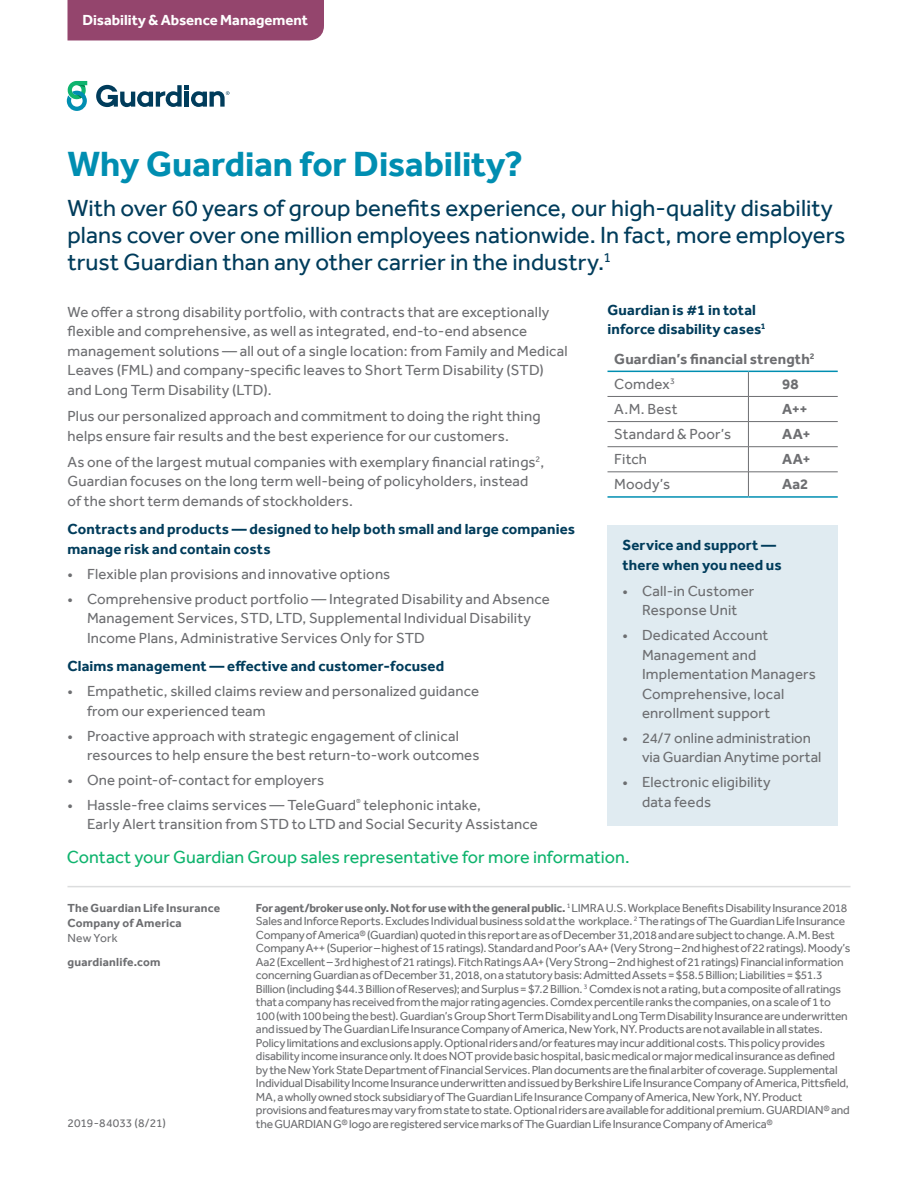
<style>
.page{position:relative;width:918px;height:1188px;background:#fff}
.page>*{position:absolute;margin:0;border:0;box-sizing:border-box;transform-origin:0 0}
.t1{font:700 36px "Effra";color:#008eb1}
.t2{font:24px/27px "Effra";color:#003c5b}
.t3{font:18px "Effra";color:#0fb46e}
.t4{font:15px/19.5px "Effra";letter-spacing:.01em;color:#6d6e71}
.t5{font:700 15px/19.5px "Effra";letter-spacing:.01em;color:#003c5b}
.t6{font:700 15px/25px "Effra";letter-spacing:.01em;color:#6d6e71}
.t7{font:700 15px "Effra";color:#fff}
.t8{font:12px/13.5px "Effra";letter-spacing:-.02em;color:#6d6e71}
.t9{font:700 12px/15px "Effra";letter-spacing:.015em;color:#6d6e71}
.t10{font:12px "Effra";color:#6d6e71}
.s1{font-weight:400}
.s2{font-weight:700}
</style>
<div class="page">
<hr style="left:608px;top:496px;width:140px;height:2px;background:#008eb1">
<hr style="left:748px;top:496px;width:90px;height:2px;background:#008eb1">
<hr style="left:608px;top:396px;width:140px;height:1px;background:#6d6e71">
<hr style="left:748px;top:396px;width:90px;height:1px;background:#6d6e71">
<hr style="left:608px;top:421px;width:140px;height:1px;background:#6d6e71">
<hr style="left:748px;top:421px;width:90px;height:1px;background:#6d6e71">
<hr style="left:608px;top:446px;width:140px;height:1px;background:#6d6e71">
<hr style="left:748px;top:446px;width:90px;height:1px;background:#6d6e71">
<hr style="left:608px;top:472px;width:140px;height:1px;background:#6d6e71">
<hr style="left:748px;top:472px;width:90px;height:1px;background:#6d6e71">
<svg style="left:748px;top:372px;width:1px;height:124px"></svg>
<hr style="left:608px;top:371px;width:140px;height:1px;background:#008eb1">
<hr style="left:748px;top:371px;width:90px;height:1px;background:#008eb1">
<hr style="left:68px;top:886px;width:782px;height:1px;background:#dcddde">
<div style="left:608px;top:525px;width:230px;height:301px;background:#e0ebf1"></div>
<div style="left:68px;top:0;width:256px;height:40px;background:#94456d"></div>
<svg style="left:67px;top:81px;width:20px;height:30px"></svg>
<svg style="left:96px;top:85px;width:134px;height:22px"></svg>
<p class="t7" style="left:82px;top:12px;width:227px">Disability &amp; Absence Management</p>
<h1 class="t1" style="left:68px;top:142px;width:457px">Why Guardian for Disability?</h1>
<h2 class="t2" style="left:68px;top:194px;width:780px">With over 60 years of group benefits experience, our high-quality disability plans cover over one million employees nationwide. In fact, more employers trust Guardian than any other carrier in the industry.<sup>1</sup></h2>
<p class="t4" style="left:68px;top:302px;width:502px">We offer a strong disability portfolio, with contracts that are exceptionally flexible and comprehensive, as well as integrated, end-to-end absence management solutions — all out of a single location: from Family and Medical Leaves (FML) and company-specific leaves to Short Term Disability (STD) and Long Term Disability (LTD).</p>
<p class="t4" style="left:68px;top:406px;width:475px">Plus our personalized approach and commitment to doing the right thing helps ensure fair results and the best experience for our customers.</p>
<p class="t4" style="left:68px;top:452px;width:478px">As one of the largest mutual companies with exemplary financial ratings<sup>2</sup>,<br>Guardian focuses on the long term well-being of policyholders, instead of the short term demands of stockholders.</p>
<p class="t5" style="left:68px;top:520px;width:509px">Contracts and products — designed to help both small and large companies manage risk and contain costs</p>
<p class="t4" style="left:68px;top:564px;width:324px">• Flexible plan provisions and innovative options</p>
<p class="t4" style="left:87px;top:589px;width:464px;text-indent:-20px">• Comprehensive product portfolio — Integrated Disability and Absence<br>Management Services, STD, LTD, Supplemental Individual Disability<br>Income Plans, Administrative Services Only for STD</p>
<p class="t5" style="left:68px;top:656px;width:378px">Claims management — effective and customer-focused</p>
<p class="t4" style="left:87px;top:681px;width:394px;text-indent:-20px">• Empathetic, skilled claims review and personalized guidance from our experienced team</p>
<p class="t4" style="left:87px;top:726px;width:394px;text-indent:-20px">• Proactive approach with strategic engagement of clinical resources to help ensure the best return-to-work outcomes</p>
<p class="t4" style="left:68px;top:770px;width:258px">• One point-of-contact for employers</p>
<p class="t4" style="left:87px;top:795px;width:452px;text-indent:-20px">• Hassle-free claims services — TeleGuard<sup>®</sup> telephonic intake,<br>Early Alert transition from STD to LTD and Social Security Assistance</p>
<p class="t5" style="left:608px;top:300px;width:160px">Guardian is #1 in total inforce disability cases<sup>1</sup></p>
<p class="t6" style="left:614px;top:346px;width:202px">Guardian’s financial strength<sup>2<br></sup><span class="s1">Comdex</span><sup>3</sup></p>
<p class="t6" style="left:782px;top:371px;width:18px">98</p>
<p class="t4" style="left:614px;top:399px;width:65px">A.M. Best</p>
<p class="t6" style="left:782px;top:396px;width:27px">A++</p>
<p class="t4" style="left:614px;top:424px;width:119px">Standard &amp; Poor’s</p>
<p class="t6" style="left:782px;top:421px;width:30px">AA+</p>
<p class="t4" style="left:614px;top:449px;width:34px">Fitch</p>
<p class="t6" style="left:782px;top:447px;width:30px">AA+</p>
<p class="t4" style="left:614px;top:474px;width:57px">Moody’s</p>
<p class="t6" style="left:782px;top:472px;width:28px">Aa2</p>
<p class="t5" style="left:622px;top:535px;width:161px">Service and support — there when you need us</p>
<p class="t4" style="left:622px;top:581px;width:133px;text-align:center">• Call-in Customer<br>Response Unit</p>
<p class="t4" style="left:642px;top:625px;width:175px;text-indent:-20px">• Dedicated Account<br>Management and<br>Implementation Managers<br>Comprehensive, local enrollment support</p>
<p class="t4" style="left:642px;top:728px;width:181px;text-indent:-20px">• 24/7 online administration via Guardian Anytime portal</p>
<p class="t4" style="left:642px;top:772px;width:130px;text-indent:-20px">• Electronic eligibility data feeds</p>
<h3 class="t3" style="left:67px;top:847px;width:564px">Contact your Guardian Group sales representative for more information.</h3>
<p class="t9" style="left:68px;top:900px;width:154px">The Guardian Life Insurance<br>Company of America</p>
<p class="t8" style="left:68px;top:931px;width:52px">New York</p>
<p class="t9" style="left:68px;top:954px;width:94px">guardianlife.com</p>
<p class="t10" style="left:68px;top:1115px;width:100px">2019-84033 (8/21)</p>
<p class="t8" style="left:256px;top:901px;width:596px"><span class="s2">For agent/broker use only. Not for use with the general public.</span> <sup>1</sup> LIMRA U.S. Workplace Benefits Disability Insurance 2018<br>Sales and Inforce Reports. Excludes Individual business sold at the workplace. <sup>2</sup> The ratings of The Guardian Life Insurance Company of America® (Guardian) quoted in this report are as of December 31,2018 and are subject to change. A.M. Best Company A++ (Superior – highest of 15 ratings). Standard and Poor’s AA+ (Very Strong – 2nd highest of 22 ratings). Moody’s Aa2 (Excellent – 3rd highest of 21 ratings). Fitch Ratings AA+ (Very Strong – 2nd highest of 21 ratings) Financial information concerning Guardian as of December 31, 2018, on a statutory basis: Admitted Assets = $58.5 Billion; Liabilities = $51.3<br>Billion (including $44.3 Billion of Reserves); and Surplus = $7.2 Billion. <sup>3</sup> Comdex is not a rating, but a composite of all ratings that a company has received from the major rating agencies. Comdex percentile ranks the companies, on a scale of 1 to 100 (with 100 being the best). Guardian’s Group Short Term Disability and Long Term Disability Insurance are underwritten and issued by The Guardian Life Insurance Company of America, New York, NY. Products are not available in all states.<br>Policy limitations and exclusions apply. Optional riders and/or features may incur additional costs. This policy provides disability income insurance only. It does NOT provide basic hospital, basic medical or major medical insurance as defined<br>by the New York State Department of Financial Services. Plan documents are the final arbiter of coverage. Supplemental Individual Disability Income Insurance underwritten and issued by Berkshire Life Insurance Company of America, Pittsfield, MA, a wholly owned stock subsidiary of The Guardian Life Insurance Company of America, New York, NY. Product provisions and features may vary from state to state. Optional riders are available for additional premium. GUARDIAN® and the GUARDIAN G® logo are registered service marks of The Guardian Life Insurance Company of America®</p>
</div>
